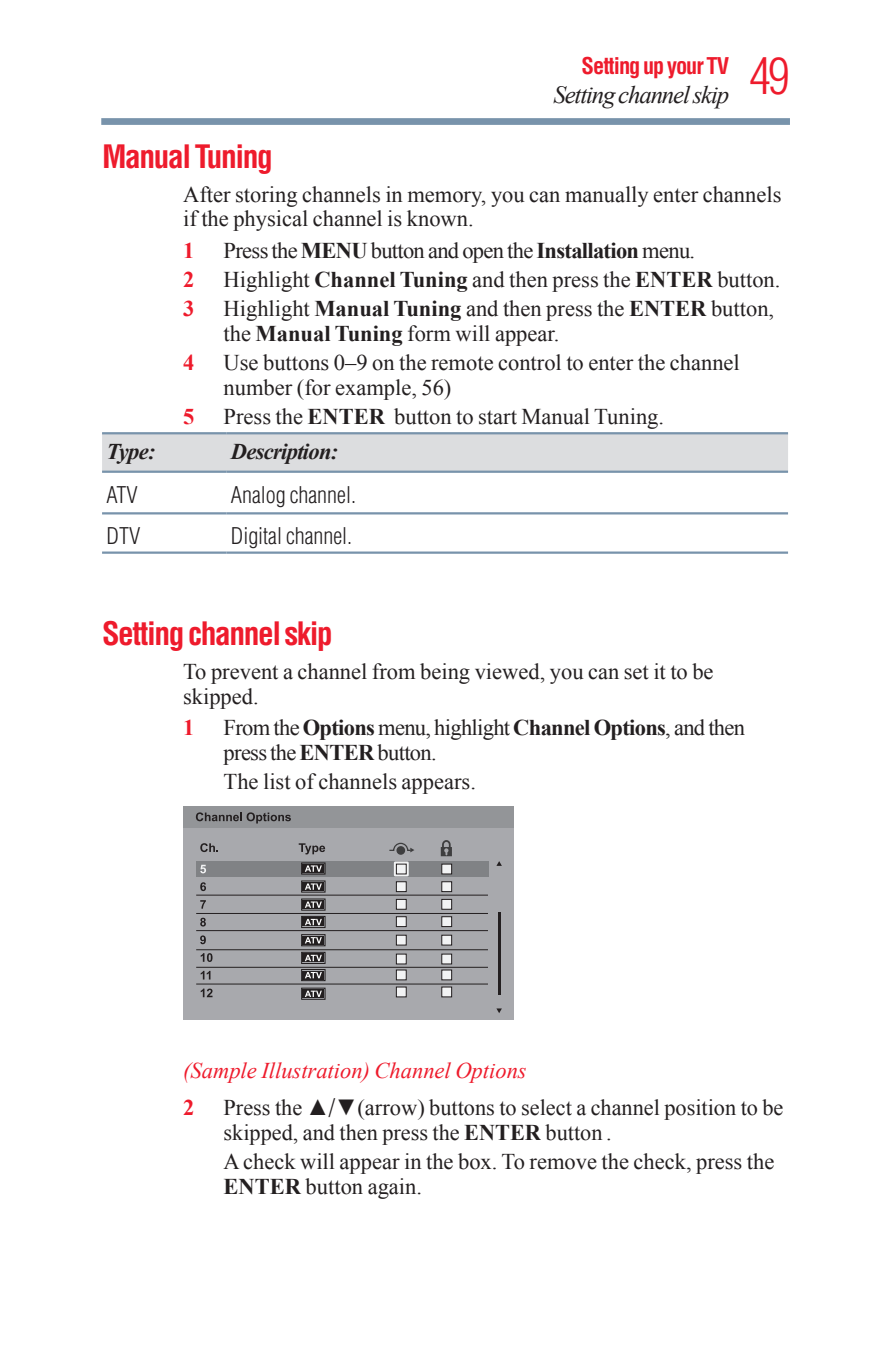
<style>
.page{position:relative;width:871px;height:1357px;background:#fff}
.page>*{position:absolute;margin:0;border:0;box-sizing:border-box;transform-origin:0 0}
.t1{font:300 condensed 49.5px "Helvetica";color:#ee1b2c}
.h1-Heading_1{font:700 condensed 31.5px "Helvetica";letter-spacing:-.045em;color:#ee1b2c}
.t2{font:italic 24.75px "Times New Roman";letter-spacing:-.045em;color:#231f20}
.Step{font:22.5px/24.8px "Times New Roman";color:#231f20}
.Body{font:22.5px/24.8px "Times New Roman";color:#231f20}
.Step_1{font:22.5px/24.8px "Times New Roman";letter-spacing:-.03em;color:#231f20}
.Step_Result{font:22.5px/24.8px "Times New Roman";color:#231f20}
.Table_Text{font:300 condensed 22.5px "Helvetica";color:#231f20}
.t3{font:italic 22.5px "Times New Roman";color:#ee1b2c}
.Table_Text-2{font:italic 700 22.5px "Times New Roman";letter-spacing:-.03em;color:#231f20}
.t4{font:700 condensed 22.5px "Helvetica";letter-spacing:-.045em;color:#ee1b2c}
.Step-2{font:700 22.5px "Times New Roman";color:#ee1b2c}
.Step_1-2{font:700 22.5px "Times New Roman";color:#ee1b2c}
.s1{font-weight:700}
.s2{font-family:"Helvetica";font-weight:300;font-stretch:condensed}
</style>
<div class="page">
<div style="left:101px;top:118px;width:689px;height:7px;background:#7893ab"></div>
<div style="left:102px;top:434px;width:686px;height:37px;background:#dcdddf"></div>
<svg style="left:102px;top:514px;width:686px;height:1px"></svg>
<hr style="left:102px;top:512px;width:124px;height:2px;background:#7893ab">
<hr style="left:226px;top:512px;width:562px;height:2px;background:#7893ab">
<hr style="left:102px;top:551px;width:124px;height:3px;background:#7893ab">
<hr style="left:226px;top:551px;width:562px;height:3px;background:#7893ab">
<hr style="left:102px;top:432px;width:124px;height:2px;background:#7893ab">
<hr style="left:102px;top:471px;width:124px;height:2px;background:#7893ab">
<hr style="left:226px;top:432px;width:562px;height:2px;background:#7893ab">
<hr style="left:226px;top:471px;width:562px;height:2px;background:#7893ab">
<div style="left:183px;top:806px;width:331px;height:214px;background:#a8a9ad"></div>
<div style="left:183px;top:806px;width:330px;height:22px;background:#939598"></div>
<div style="left:196px;top:860px;width:293px;height:16px;background:#808285"></div>
<svg style="left:196px;top:812px;width:95px;height:11px"></svg>
<svg style="left:200px;top:843px;width:18px;height:9px"></svg>
<svg style="left:200px;top:865px;width:6px;height:8px"></svg>
<svg style="left:200px;top:882px;width:6px;height:9px"></svg>
<svg style="left:200px;top:900px;width:6px;height:9px"></svg>
<svg style="left:200px;top:918px;width:6px;height:8px"></svg>
<svg style="left:200px;top:935px;width:6px;height:9px"></svg>
<svg style="left:201px;top:953px;width:11px;height:9px"></svg>
<svg style="left:201px;top:971px;width:9px;height:8px"></svg>
<svg style="left:201px;top:988px;width:11px;height:9px"></svg>
<svg style="left:299px;top:843px;width:26px;height:11px"></svg>
<svg style="left:496px;top:861px;width:6px;height:5px"></svg>
<svg style="left:496px;top:1008px;width:6px;height:5px"></svg>
<hr style="left:498px;top:912px;width:2px;height:82px;background:#231f20">
<div style="left:303px;top:864px;width:21px;height:9px;background:#231f20"></div>
<svg style="left:305px;top:865px;width:17px;height:7px"></svg>
<div style="left:301px;top:863px;width:24px;height:11px;border:1px solid #231f20"></div>
<div style="left:303px;top:882px;width:21px;height:9px;background:#231f20"></div>
<svg style="left:305px;top:883px;width:17px;height:7px"></svg>
<div style="left:301px;top:881px;width:24px;height:11px;border:1px solid #231f20"></div>
<div style="left:303px;top:900px;width:21px;height:9px;background:#231f20"></div>
<svg style="left:305px;top:901px;width:17px;height:7px"></svg>
<div style="left:301px;top:899px;width:24px;height:11px;border:1px solid #231f20"></div>
<svg style="left:303px;top:918px;width:20px;height:8px"></svg>
<svg style="left:305px;top:919px;width:17px;height:6px"></svg>
<div style="left:301px;top:916px;width:24px;height:12px;border:1px solid #231f20"></div>
<div style="left:303px;top:936px;width:21px;height:8px;background:#231f20"></div>
<svg style="left:305px;top:937px;width:17px;height:6px"></svg>
<div style="left:301px;top:934px;width:24px;height:12px;border:1px solid #231f20"></div>
<svg style="left:303px;top:954px;width:20px;height:8px"></svg>
<svg style="left:305px;top:955px;width:17px;height:6px"></svg>
<div style="left:301px;top:952px;width:24px;height:12px;border:1px solid #231f20"></div>
<div style="left:303px;top:970px;width:21px;height:9px;background:#231f20"></div>
<svg style="left:305px;top:972px;width:17px;height:6px"></svg>
<div style="left:301px;top:969px;width:24px;height:12px;border:1px solid #231f20"></div>
<div style="left:303px;top:989px;width:21px;height:9px;background:#231f20"></div>
<svg style="left:305px;top:990px;width:17px;height:7px"></svg>
<div style="left:301px;top:988px;width:24px;height:11px;border:1px solid #231f20"></div>
<div style="left:396px;top:881px;width:10px;height:11px;background:#f2f3f4;border:1px solid #231f20"></div>
<div style="left:396px;top:899px;width:10px;height:10px;background:#f2f3f4;border:1px solid #231f20"></div>
<div style="left:396px;top:916px;width:10px;height:11px;background:#f2f3f4;border:1px solid #231f20"></div>
<div style="left:396px;top:954px;width:10px;height:10px;background:#f2f3f4;border:1px solid #231f20"></div>
<div style="left:396px;top:935px;width:10px;height:10px;background:#f2f3f4;border:1px solid #231f20"></div>
<div style="left:396px;top:970px;width:10px;height:10px;background:#f2f3f4;border:1px solid #231f20"></div>
<div style="left:396px;top:987px;width:10px;height:10px;background:#f2f3f4;border:1px solid #231f20"></div>
<svg style="left:394px;top:861px;width:15px;height:15px"></svg>
<div style="left:396px;top:864px;width:10px;height:10px;background:#f2f3f4;border:1px solid #231f20"></div>
<div style="left:441px;top:881px;width:11px;height:11px;background:#f2f3f4;border:1px solid #231f20"></div>
<div style="left:441px;top:899px;width:11px;height:10px;background:#f2f3f4;border:1px solid #231f20"></div>
<div style="left:441px;top:916px;width:11px;height:11px;background:#f2f3f4;border:1px solid #231f20"></div>
<div style="left:441px;top:954px;width:11px;height:10px;background:#f2f3f4;border:1px solid #231f20"></div>
<div style="left:441px;top:935px;width:11px;height:10px;background:#f2f3f4;border:1px solid #231f20"></div>
<div style="left:441px;top:970px;width:11px;height:10px;background:#f2f3f4;border:1px solid #231f20"></div>
<div style="left:441px;top:987px;width:11px;height:10px;background:#f2f3f4;border:1px solid #231f20"></div>
<div style="left:441px;top:864px;width:11px;height:10px;background:#f2f3f4;border:1px solid #231f20"></div>
<div style="left:396px;top:846px;width:9px;height:9px;background:#3e3e3f;border-radius:50%"></div>
<svg style="left:389px;top:842px;width:25px;height:10px"></svg>
<svg style="left:441px;top:840px;width:11px;height:16px"></svg>
<hr style="left:196px;top:895px;width:292px;height:1px;background:#231f20">
<hr style="left:196px;top:913px;width:292px;height:1px;background:#231f20">
<hr style="left:196px;top:930px;width:292px;height:1px;background:#231f20">
<hr style="left:196px;top:949px;width:292px;height:1px;background:#231f20">
<hr style="left:196px;top:967px;width:292px;height:1px;background:#231f20">
<hr style="left:196px;top:983px;width:292px;height:1px;background:#231f20">
<p class="t4" style="left:581px;top:52px;width:149px">Setting up your TV</p>
<p class="t2" style="left:553px;top:77px;width:177px">Setting channel skip</p>
<h1 class="t1" style="left:749px;top:45px;width:42px">49</h1>
<p class="h1-Heading_1" style="left:102px;top:137px;width:172px">Manual Tuning</p>
<p class="Body" style="left:183px;top:181px;width:600px">After storing channels in memory, you can manually enter channels if the physical channel is known.</p>
<p class="Step_1-2" style="left:183px;top:234px;width:13px">1</p>
<p class="Step_1" style="left:224px;top:237px;width:473px">Press the <span class="s1">MENU</span> button and open the <span class="s1">Installation</span> menu.</p>
<p class="Step-2" style="left:183px;top:264px;width:13px">2</p>
<p class="Step" style="left:224px;top:266px;width:558px">Highlight <span class="s1">Channel Tuning</span> and then press the <span class="s1">ENTER</span> button.</p>
<p class="Step-2" style="left:183px;top:293px;width:13px">3</p>
<p class="Step" style="left:224px;top:296px;width:552px">Highlight <span class="s1">Manual Tuning</span> and then press the <span class="s1">ENTER</span> button, the <span class="s1">Manual Tuning</span> form will appear.</p>
<p class="Step-2" style="left:183px;top:347px;width:13px">4</p>
<p class="Step" style="left:224px;top:350px;width:518px">Use buttons 0–9 on the remote control to enter the channel number (for example, 56)</p>
<p class="Step-2" style="left:183px;top:401px;width:13px">5</p>
<p class="Step" style="left:224px;top:404px;width:442px">Press the <span class="s1">ENTER</span> button to start Manual Tuning.</p>
<p class="Table_Text-2" style="left:107px;top:436px;width:50px">Type:</p>
<p class="Table_Text-2" style="left:231px;top:436px;width:109px">Description:</p>
<p class="Table_Text" style="left:107px;top:481px;width:33px">ATV</p>
<p class="Table_Text" style="left:231px;top:481px;width:127px">Analog channel.</p>
<p class="Table_Text" style="left:107px;top:521px;width:35px">DTV</p>
<p class="Table_Text" style="left:231px;top:521px;width:123px">Digital channel.</p>
<p class="h1-Heading_1" style="left:102px;top:614px;width:232px">Setting channel skip</p>
<p class="Body" style="left:183px;top:659px;width:532px">To prevent a channel from being viewed, you can set it to be skipped.</p>
<p class="Step_1-2" style="left:183px;top:712px;width:13px">1</p>
<p class="Step_1" style="left:224px;top:714px;width:523px">From the <span class="s1">Options</span> menu, highlight <span class="s1">Channel Options</span>, and then press the <span class="s1">ENTER</span> button.</p>
<p class="Step_Result" style="left:224px;top:768px;width:254px">The list of channels appears.</p>
<p class="t3" style="left:183px;top:1054px;width:345px">(Sample Illustration) Channel Options</p>
<p class="Step-2" style="left:183px;top:1092px;width:13px">2</p>
<p class="Step" style="left:224px;top:1095px;width:561px">Press the ▲<span class="s2">/</span>▼(arrow) buttons to select a channel position to be skipped, and then press the <span class="s1">ENTER</span> button .</p>
<p class="Step_Result" style="left:224px;top:1149px;width:552px">A check will appear in the box. To remove the check, press the<br><span class="s1">ENTER</span> button again.</p>
</div>
